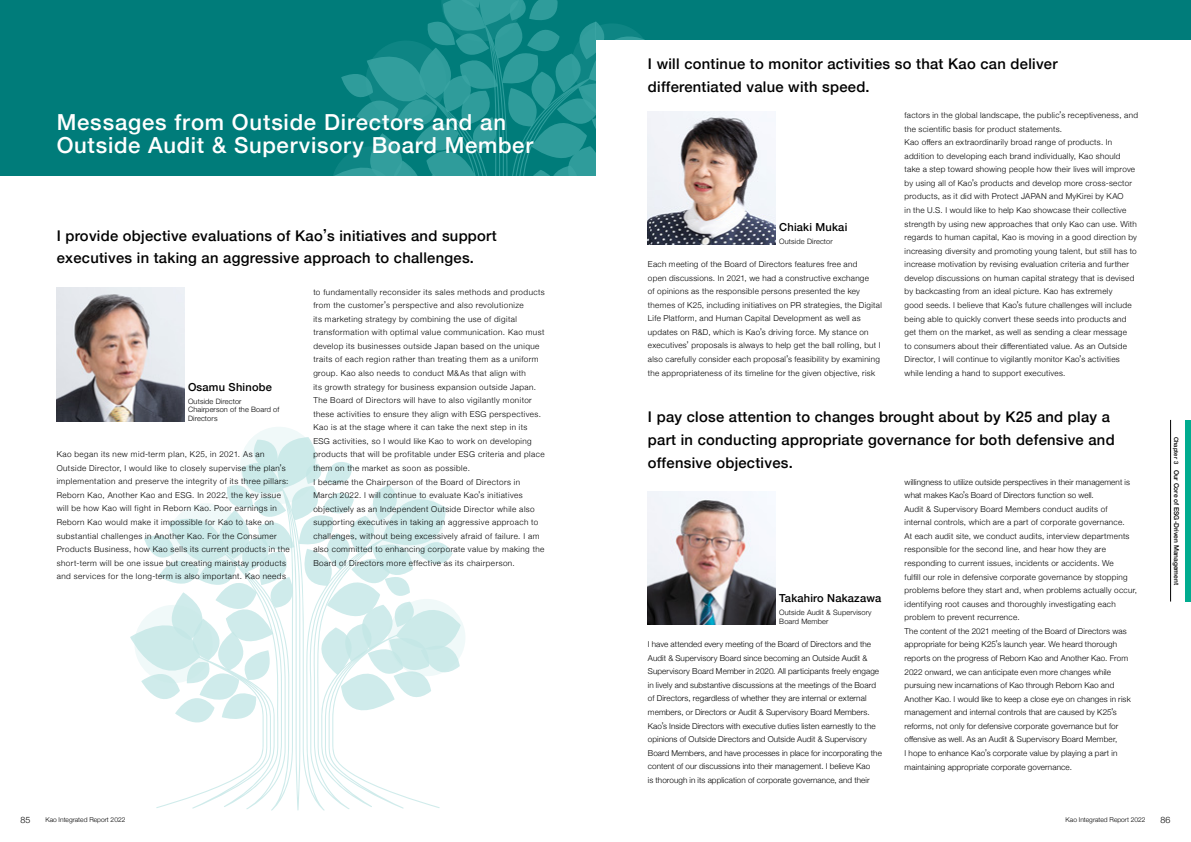
<style>
.page{position:relative;width:1191px;height:842px;background:#fff}
.page>*{position:absolute;margin:0;border:0;box-sizing:border-box;transform-origin:0 0}
.t1{font:500 22.1px/23.4px "Helvetica Neue";letter-spacing:.035em;color:#fff}
.t2{font:500 14.7px/22.7px "Helvetica Neue";letter-spacing:.02em;color:#000}
.t3{font:500 11.1px "Helvetica Neue";letter-spacing:.02em;color:#000}
.t4{font:300 8.8px "Helvetica Neue";color:#000}
.t5{font:300 8.1px/13.6px "Helvetica Neue";letter-spacing:.035em;color:#000}
.t6{font:300 8.1px/13.6px "Helvetica Neue";letter-spacing:.055em;color:#000}
.t7{font:300 8.1px/13.6px "Helvetica Neue";letter-spacing:.005em;color:#000}
.t8{font:300 7.4px/8.5px "Helvetica Neue";letter-spacing:.02em;color:#000}
.t9{font:300 6.6px "Helvetica Neue";color:#000}
.t10{font:500 6.6px "Helvetica Neue";color:#000}
.s1{font-family:"Hiragino UD Sans Std W6";font-weight:400;font-size:14.2px}
.s2{font-family:"Hiragino UD Sans Std W3";font-weight:400;font-size:7.8px}
.s3{font-size:5.9px}
</style>
<div class="page">
<div style="left:0;top:0;width:595px;height:175px;background:#007c7a"></div>
<div style="left:0;top:0;width:1191px;height:40px;background:#007c7a"></div>
<svg style="left:334px;top:0;width:314px;height:175px"></svg>
<div style="left:240px;top:427px;width:77px;height:77px;background:#f0f9f9;border-radius:50%"></div>
<svg style="left:156px;top:722px;width:283px;height:88px"></svg>
<svg style="left:130px;top:437px;width:335px;height:285px"></svg>
<hr style="left:1170px;top:420px;width:1px;height:181px;background:#000">
<div style="left:1185px;top:420px;width:6px;height:181px;background:#00ac8f"></div>
<img style="left:648px;top:111px;width:127px;height:134px">
<img style="left:648px;top:491px;width:127px;height:134px">
<img style="left:57px;top:288px;width:127px;height:134px">
<h1 class="t1" style="left:57px;top:108px;width:478px">Messages from Outside Directors and an<br>Outside Audit &amp; Supervisory Board Member</h1>
<h2 class="t2" style="left:57px;top:223px;width:441px">I provide objective evaluations of Kao<span class="s1">ʼ</span>s initiatives and support executives in taking an aggressive approach to challenges.</h2>
<h3 class="t3" style="left:188px;top:378px;width:85px">Osamu Shinobe</h3>
<p class="t8" style="left:188px;top:396px;width:93px">Outside Director<br>Chairperson of the Board of<br>Directors</p>
<p class="t6" style="left:57px;top:447px;width:234px">Kao began its new mid-term plan, K25, in 2021. As an Outside Director, I would like to closely supervise the plan<span class="s2">ʼ</span>s implementation and preserve the integrity of its three pillars:<br>Reborn Kao, Another Kao and ESG. In 2022, the key issue will be how Kao will fight in Reborn Kao. Poor earnings in Reborn Kao would make it impossible for Kao to take on substantial challenges in Another Kao. For the Consumer Products Business, how Kao sells its current products in the short-term will be one issue but creating mainstay products and services for the long-term is also important. Kao needs</p>
<p class="t6" style="left:313px;top:284px;width:233px">to fundamentally reconsider its sales methods and products from the customer<span class="s2">ʼ</span>s perspective and also revolutionize<br>its marketing strategy by combining the use of digital transformation with optimal value communication. Kao must develop its businesses outside Japan based on the unique traits of each region rather than treating them as a uniform group. Kao also needs to conduct M&amp;As that align with<br>its growth strategy for business expansion outside Japan.<br>The Board of Directors will have to also vigilantly monitor these activities to ensure they align with ESG perspectives.<br>Kao is at the stage where it can take the next step in its ESG activities, so I would like Kao to work on developing products that will be profitable under ESG criteria and place them on the market as soon as possible.<br>I became the Chairperson of the Board of Directors in March 2022. I will continue to evaluate Kao<span class="s2">ʼ</span>s initiatives objectively as an Independent Outside Director while also supporting executives in taking an aggressive approach to challenges, without being excessively afraid of failure. I am also committed to enhancing corporate value by making the Board of Directors more effective as its chairperson.</p>
<h2 class="t2" style="left:648px;top:51px;width:411px">I will continue to monitor activities so that Kao can deliver differentiated value with speed.</h2>
<h3 class="t3" style="left:779px;top:218px;width:70px">Chiaki Mukai</h3>
<p class="t8" style="left:779px;top:237px;width:55px">Outside Director</p>
<p class="t5" style="left:648px;top:257px;width:235px">Each meeting of the Board of Directors features free and<br>open discussions. In 2021, we had a constructive exchange<br>of opinions as the responsible persons presented the key themes of K25, including initiatives on PR strategies, the Digital Life Platform, and Human Capital Development as well as updates on R&amp;D, which is Kao<span class="s2">ʼ</span>s driving force. My stance on executives<span class="s2">ʼ</span> proposals is always to help get the ball rolling, but I also carefully consider each proposal<span class="s2">ʼ</span>s feasibility by examining the appropriateness of its timeline for the given objective, risk</p>
<p class="t5" style="left:904px;top:108px;width:235px">factors in the global landscape, the public<span class="s2">ʼ</span>s receptiveness, and the scientific basis for product statements.<br>Kao offers an extraordinarily broad range of products. In addition to developing each brand individually, Kao should take a step toward showing people how their lives will improve by using all of Kao<span class="s2">ʼ</span>s products and develop more cross-sector products, as it did with Protect JAPAN and MyKirei by KAO<br>in the U.S. I would like to help Kao showcase their collective strength by using new approaches that only Kao can use. With regards to human capital, Kao is moving in a good direction by increasing diversity and promoting young talent, but still has to increase motivation by revising evaluation criteria and further develop discussions on human capital strategy that is devised by backcasting from an ideal picture. Kao has extremely<br>good seeds. I believe that Kao<span class="s2">ʼ</span>s future challenges will include being able to quickly convert these seeds into products and get them on the market, as well as sending a clear message<br>to consumers about their differentiated value. As an Outside Director, I will continue to vigilantly monitor Kao<span class="s2">ʼ</span>s activities while lending a hand to support executives.</p>
<h2 class="t2" style="left:648px;top:405px;width:468px">I pay close attention to changes brought about by K25 and play a part in conducting appropriate governance for both defensive and offensive objectives.</h2>
<h3 class="t3" style="left:779px;top:589px;width:104px">Takahiro Nakazawa</h3>
<p class="t8" style="left:779px;top:608px;width:94px">Outside Audit &amp; Supervisory<br>Board Member</p>
<p class="t7" style="left:648px;top:637px;width:235px">I have attended every meeting of the Board of Directors and the Audit &amp; Supervisory Board since becoming an Outside Audit &amp; Supervisory Board Member in 2020. All participants freely engage in lively and substantive discussions at the meetings of the Board of Directors, regardless of whether they are internal or external members, or Directors or Audit &amp; Supervisory Board Members.<br>Kao<span class="s2">ʼ</span>s Inside Directors with executive duties listen earnestly to the opinions of Outside Directors and Outside Audit &amp; Supervisory Board Members, and have processes in place for incorporating the content of our discussions into their management. I believe Kao<br>is thorough in its application of corporate governance, and their</p>
<p class="t5" style="left:904px;top:474px;width:234px">willingness to utilize outside perspectives in their management is what makes Kao<span class="s2">ʼ</span>s Board of Directors function so well.<br>Audit &amp; Supervisory Board Members conduct audits of<br>internal controls, which are a part of corporate governance.<br>At each audit site, we conduct audits, interview departments responsible for the second line, and hear how they are responding to current issues, incidents or accidents. We<br>fulfill our role in defensive corporate governance by stopping problems before they start and, when problems actually occur, identifying root causes and thoroughly investigating each problem to prevent recurrence.<br>The content of the 2021 meeting of the Board of Directors was appropriate for being K25<span class="s2">ʼ</span>s launch year. We heard thorough reports on the progress of Reborn Kao and Another Kao. From 2022 onward, we can anticipate even more changes while pursuing new incarnations of Kao through Reborn Kao and Another Kao. I would like to keep a close eye on changes in risk management and internal controls that are caused by K25<span class="s2">ʼ</span>s reforms, not only for defensive corporate governance but for offensive as well. As an Audit &amp; Supervisory Board Member,<br>I hope to enhance Kao<span class="s2">ʼ</span>s corporate value by playing a part in maintaining appropriate corporate governance.</p>
<p class="t10" style="left:1181px;top:437px;width:150px;rotate:90deg"><span class="s3">Chapter 3</span> Our Core of ESG-Driven Management</p>
<p class="t4" style="left:21px;top:812px;width:11px">85</p>
<p class="t9" style="left:45px;top:814px;width:82px">Kao Integrated Report 2022</p>
<p class="t9" style="left:1065px;top:814px;width:82px">Kao Integrated Report 2022</p>
<p class="t4" style="left:1160px;top:812px;width:11px">86</p>
</div>
